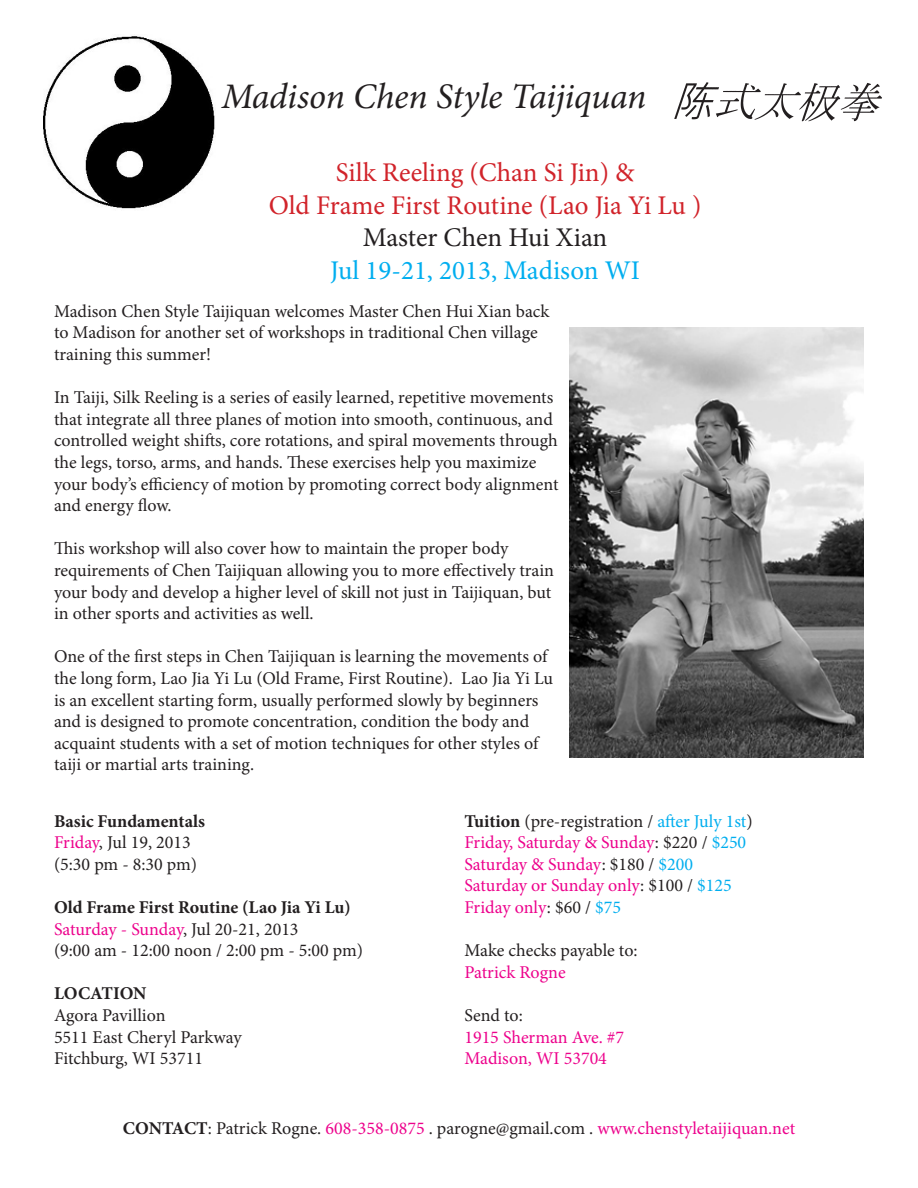
<style>
.page{position:relative;width:918px;height:1188px;background:#fff}
.page>*{position:absolute;margin:0;border:0;box-sizing:border-box;transform-origin:0 0}
.t1{font:italic 36px "Minion Pro";letter-spacing:-.005em;color:#231f20}
.t2{font:27px "Minion Pro";letter-spacing:-.005em;color:#d1232a}
.t3{font:27px "Minion Pro";color:#00aeef}
.t4{font:27px "Minion Pro";letter-spacing:-.005em;color:#231f20}
.t5{font:18px/21.6px "Minion Pro";color:#231f20}
.t6{font:18px "Minion Pro";color:#ed028c}
.t7{font:700 18px "Minion Pro";color:#231f20}
.s1{color:#ed028c}
.s2{color:#231f20}
.s3{font-weight:700}
.s4{color:#00aeef}
.s5{font-weight:700;color:#231f20}
</style>
<div class="page">
<img style="left:569px;top:327px;width:295px;height:431px">
<img style="left:43px;top:36px;width:172px;height:173px">
<img style="left:674px;top:82px;width:208px;height:40px">
<p class="t1" style="left:221px;top:72px;width:426px">Madison Chen Style Taijiquan</p>
<p class="t2" style="left:336px;top:155px;width:300px">Silk Reeling (Chan Si Jin) &amp;</p>
<p class="t2" style="left:269px;top:187px;width:434px">Old Frame First Routine (Lao Jia Yi Lu )</p>
<p class="t4" style="left:363px;top:220px;width:246px">Master Chen Hui Xian</p>
<p class="t3" style="left:330px;top:252px;width:312px">Jul 19-21, 2013, Madison WI</p>
<p class="t5" style="left:54px;top:300px;width:497px">Madison Chen Style Taijiquan welcomes Master Chen Hui Xian back to Madison for another set of workshops in traditional Chen village training this summer!</p>
<p class="t5" style="left:54px;top:387px;width:506px">In Taiji, Silk Reeling is a series of easily learned, repetitive movements that integrate all three planes of motion into smooth, continuous, and controlled weight shifts, core rotations, and spiral movements through the legs, torso, arms, and hands. These exercises help you maximize your body’s efficiency of motion by promoting correct body alignment and energy flow.</p>
<p class="t5" style="left:54px;top:538px;width:502px">This workshop will also cover how to maintain the proper body requirements of Chen Taijiquan allowing you to more effectively train your body and develop a higher level of skill not just in Taijiquan, but in other sports and activities as well.</p>
<p class="t5" style="left:54px;top:646px;width:500px">One of the first steps in Chen Taijiquan is learning the movements of the long form, Lao Jia Yi Lu (Old Frame, First Routine). Lao Jia Yi Lu is an excellent starting form, usually performed slowly by beginners and is designed to promote concentration, condition the body and acquaint students with a set of motion techniques for other styles of taiji or martial arts training.</p>
<p class="t7" style="left:54px;top:808px;width:153px">Basic Fundamentals</p>
<p class="t5" style="left:54px;top:832px;width:138px"><span class="s1">Friday</span>, Jul 19, 2013</p>
<p class="t5" style="left:54px;top:853px;width:145px">(5:30 pm - 8:30 pm)</p>
<p class="t7" style="left:54px;top:895px;width:298px">Old Frame First Routine (Lao Jia Yi Lu)</p>
<p class="t6" style="left:54px;top:917px;width:246px">Saturday - Sunday<span class="s2">, Jul 20-21, 2013</span></p>
<p class="t5" style="left:54px;top:940px;width:311px">(9:00 am - 12:00 noon / 2:00 pm - 5:00 pm)</p>
<p class="t7" style="left:54px;top:981px;width:94px">LOCATION</p>
<p class="t5" style="left:54px;top:1005px;width:113px">Agora Pavillion</p>
<p class="t5" style="left:54px;top:1026px;width:189px">5511 East Cheryl Parkway</p>
<p class="t5" style="left:54px;top:1048px;width:151px">Fitchburg, WI 53711</p>
<p class="t5" style="left:464px;top:810px;width:290px"><span class="s3">Tuition</span> (pre-registration / <span class="s4">after July 1st</span>)</p>
<p class="t6" style="left:464px;top:830px;width:283px">Friday, Saturday &amp; Sunday<span class="s2">: $220 /</span> <span class="s4">$250</span></p>
<p class="t6" style="left:464px;top:852px;width:230px">Saturday &amp; Sunday<span class="s2">: $180 /</span> <span class="s4">$200</span></p>
<p class="t6" style="left:464px;top:874px;width:269px">Saturday or Sunday only<span class="s2">: $100 /</span> <span class="s4">$125</span></p>
<p class="t6" style="left:464px;top:895px;width:158px">Friday only<span class="s2">: $60 /</span> <span class="s4">$75</span></p>
<p class="t5" style="left:464px;top:940px;width:175px">Make checks payable to:</p>
<p class="t6" style="left:464px;top:960px;width:103px">Patrick Rogne</p>
<p class="t5" style="left:464px;top:1005px;width:60px">Send to:</p>
<p class="t6" style="left:464px;top:1025px;width:161px">1915 Sherman Ave. #7</p>
<p class="t6" style="left:464px;top:1046px;width:144px">Madison, WI 53704</p>
<p class="t6" style="left:123px;top:1117px;width:674px"><span class="s5">CONTACT</span><span class="s2">: Patrick Rogne.</span> 608-358-0875 <span class="s2">. parogne@gmail.com .</span> www.chenstyletaijiquan.net</p>
</div>
